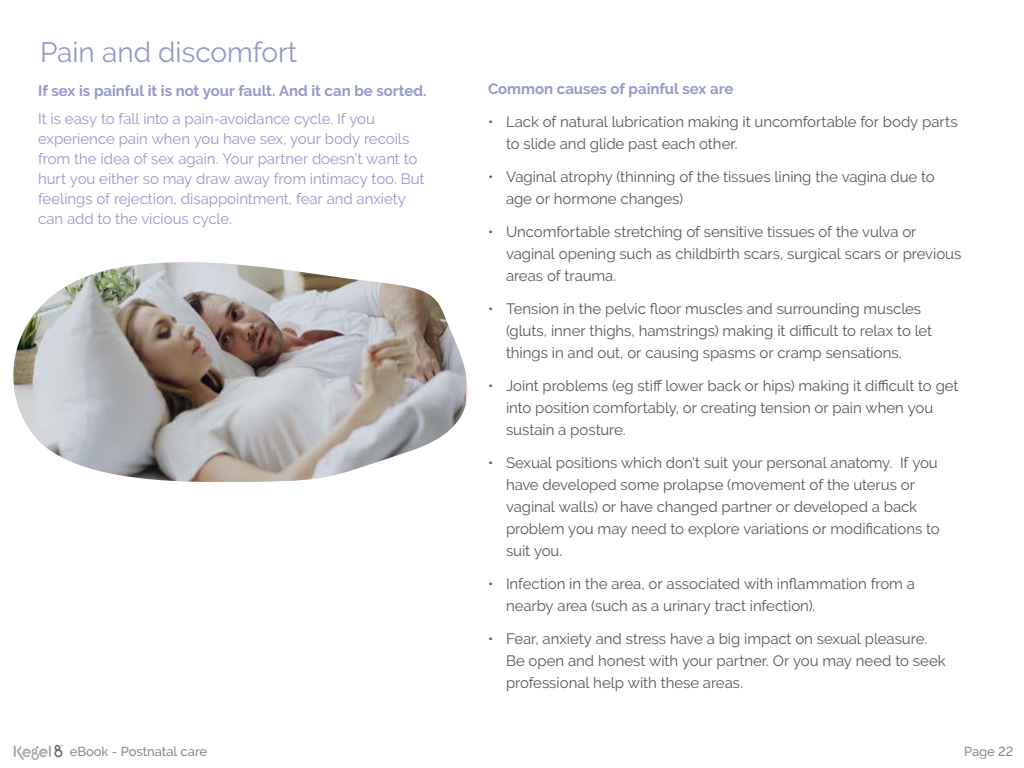
<style>
.page{position:relative;width:1024px;height:768px;background:#fff}
.page>*{position:absolute;margin:0;border:0;box-sizing:border-box;transform-origin:0 0}
.t1{font:28px "Raleway";color:#9598cb}
.t2{font:15px/22px "Raleway";letter-spacing:-.005em;color:#585857}
.t3{font:15px/20px "Raleway";letter-spacing:-.005em;color:#9598cb}
.t4{font:700 15px "Raleway";letter-spacing:-.005em;color:#9598cb}
.t5{font:500 13px "Raleway";letter-spacing:-.005em;color:#8a8a89}
</style>
<div class="page">
<img style="left:13px;top:262px;width:453px;height:220px">
<svg style="left:14px;top:745px;width:49px;height:15px"></svg>
<h1 class="t1" style="left:40px;top:36px;width:259px">Pain and discomfort</h1>
<p class="t4" style="left:38px;top:82px;width:390px">If sex is painful it is not your fault. And it can be sorted.</p>
<p class="t3" style="left:38px;top:109px;width:388px">It is easy to fall into a pain-avoidance cycle. If you experience pain when you have sex, your body recoils from the idea of sex again. Your partner doesn’t want to hurt you either so may draw away from intimacy too. But feelings of rejection, disappointment, fear and anxiety can add to the vicious cycle.</p>
<p class="t4" style="left:488px;top:80px;width:247px">Common causes of painful sex are</p>
<p class="t2" style="left:506px;top:111px;width:453px;text-indent:-18px">• Lack of natural lubrication making it uncomfortable for body parts to slide and glide past each other.</p>
<p class="t2" style="left:506px;top:166px;width:430px;text-indent:-18px">• Vaginal atrophy (thinning of the tissues lining the vagina due to age or hormone changes)</p>
<p class="t2" style="left:506px;top:221px;width:457px;text-indent:-18px">• Uncomfortable stretching of sensitive tissues of the vulva or vaginal opening such as childbirth scars, surgical scars or previous areas of trauma.</p>
<p class="t2" style="left:506px;top:298px;width:428px;text-indent:-18px">• Tension in the pelvic floor muscles and surrounding muscles (gluts, inner thighs, hamstrings) making it difficult to relax to let things in and out, or causing spasms or cramp sensations.</p>
<p class="t2" style="left:506px;top:375px;width:454px;text-indent:-18px">• Joint problems (eg stiff lower back or hips) making it difficult to get into position comfortably, or creating tension or pain when you sustain a posture.</p>
<p class="t2" style="left:506px;top:452px;width:435px;text-indent:-18px">• Sexual positions which don’t suit your personal anatomy. If you have developed some prolapse (movement of the uterus or vaginal walls) or have changed partner or developed a back problem you may need to explore variations or modifications to suit you.</p>
<p class="t2" style="left:506px;top:573px;width:411px;text-indent:-18px">• Infection in the area, or associated with inflammation from a nearby area (such as a urinary tract infection).</p>
<p class="t2" style="left:506px;top:628px;width:441px;text-indent:-18px">• Fear, anxiety and stress have a big impact on sexual pleasure.<br>Be open and honest with your partner. Or you may need to seek professional help with these areas.</p>
<p class="t5" style="left:70px;top:744px;width:139px">eBook - Postnatal care</p>
<p class="t5" style="left:964px;top:744px;width:51px">Page 22</p>
</div>
